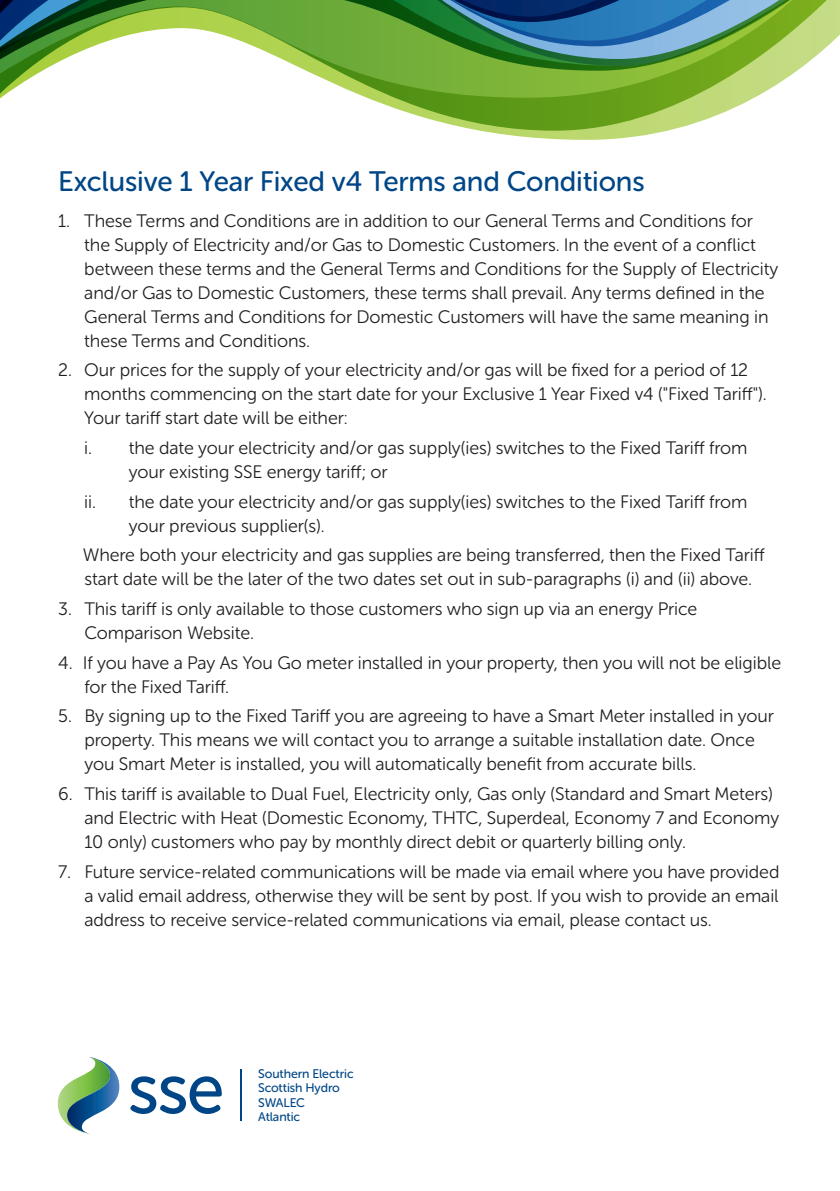
<style>
.page{position:relative;width:840px;height:1191px;background:#fff}
.page>*{position:absolute;margin:0;border:0;box-sizing:border-box;transform-origin:0 0}
.t1{font:28px "Museo Sans Rounded 500";letter-spacing:-.005em;color:#004687}
.t2{font:18px/24px "Museo Sans Rounded 300";letter-spacing:-.005em;color:#231f20}
.t3{font:12.4px/14.4px "Museo Sans Rounded 500";letter-spacing:-.01em;color:#004687}
</style>
<div class="page">
<svg style="left:58px;top:1057px;width:61px;height:76px"></svg>
<svg style="left:130px;top:1076px;width:92px;height:38px"></svg>
<hr style="left:240px;top:1069px;width:1px;height:52px;background:#004687">
<svg style="left:482px;top:131px;width:184px;height:9px"></svg>
<svg style="left:0;top:0;width:839px;height:131px"></svg>
<svg style="left:0;top:0;width:813px;height:71px"></svg>
<svg style="left:414px;top:0;width:399px;height:66px;background:#4e8c74"></svg>
<svg style="left:0;top:0;width:122px;height:64px;background:#54875c"></svg>
<h1 class="t1" style="left:58px;top:166px;width:587px">Exclusive 1 Year Fixed v4 Terms and Conditions</h1>
<p class="t2" style="left:84px;top:208px;width:695px;text-indent:-26px">1. These Terms and Conditions are in addition to our General Terms and Conditions for the Supply of Electricity and/or Gas to Domestic Customers. In the event of a conflict between these terms and the General Terms and Conditions for the Supply of Electricity and/or Gas to Domestic Customers, these terms shall prevail. Any terms defined in the General Terms and Conditions for Domestic Customers will have the same meaning in these Terms and Conditions.</p>
<p class="t2" style="left:84px;top:358px;width:683px;text-indent:-26px">2. Our prices for the supply of your electricity and/or gas will be fixed for a period of 12 months commencing on the start date for your Exclusive 1 Year Fixed v4 ("Fixed Tariff").<br>Your tariff start date will be either:</p>
<p class="t2" style="left:129px;top:436px;width:619px;text-indent:-44px">i. the date your electricity and/or gas supply(ies) switches to the Fixed Tariff from your existing SSE energy tariff; or</p>
<p class="t2" style="left:129px;top:489px;width:619px;text-indent:-44px">ii. the date your electricity and/or gas supply(ies) switches to the Fixed Tariff from your previous supplier(s).</p>
<p class="t2" style="left:83px;top:543px;width:683px">Where both your electricity and gas supplies are being transferred, then the Fixed Tariff start date will be the later of the two dates set out in sub-paragraphs (i) and (ii) above.</p>
<p class="t2" style="left:84px;top:597px;width:614px;text-indent:-26px">3. This tariff is only available to those customers who sign up via an energy Price<br>Comparison Website.</p>
<p class="t2" style="left:84px;top:650px;width:698px;text-indent:-26px">4. If you have a Pay As You Go meter installed in your property, then you will not be eligible for the Fixed Tariff.</p>
<p class="t2" style="left:84px;top:704px;width:690px;text-indent:-26px">5. By signing up to the Fixed Tariff you are agreeing to have a Smart Meter installed in your property. This means we will contact you to arrange a suitable installation date. Once you Smart Meter is installed, you will automatically benefit from accurate bills.</p>
<p class="t2" style="left:84px;top:782px;width:696px;text-indent:-26px">6. This tariff is available to Dual Fuel, Electricity only, Gas only (Standard and Smart Meters) and Electric with Heat (Domestic Economy, THTC, Superdeal, Economy 7 and Economy<br>10 only) customers who pay by monthly direct debit or quarterly billing only.</p>
<p class="t2" style="left:84px;top:859px;width:696px;text-align:justify;text-indent:-26px">7. Future service-related communications will be made via email where you have provided a valid email address, otherwise they will be sent by post. If you wish to provide an email address to receive service-related communications via email, please contact us.</p>
<p class="t3" style="left:258px;top:1066px;width:97px">Southern Electric<br>Scottish Hydro<br>SWALEC<br>Atlantic</p>
</div>
